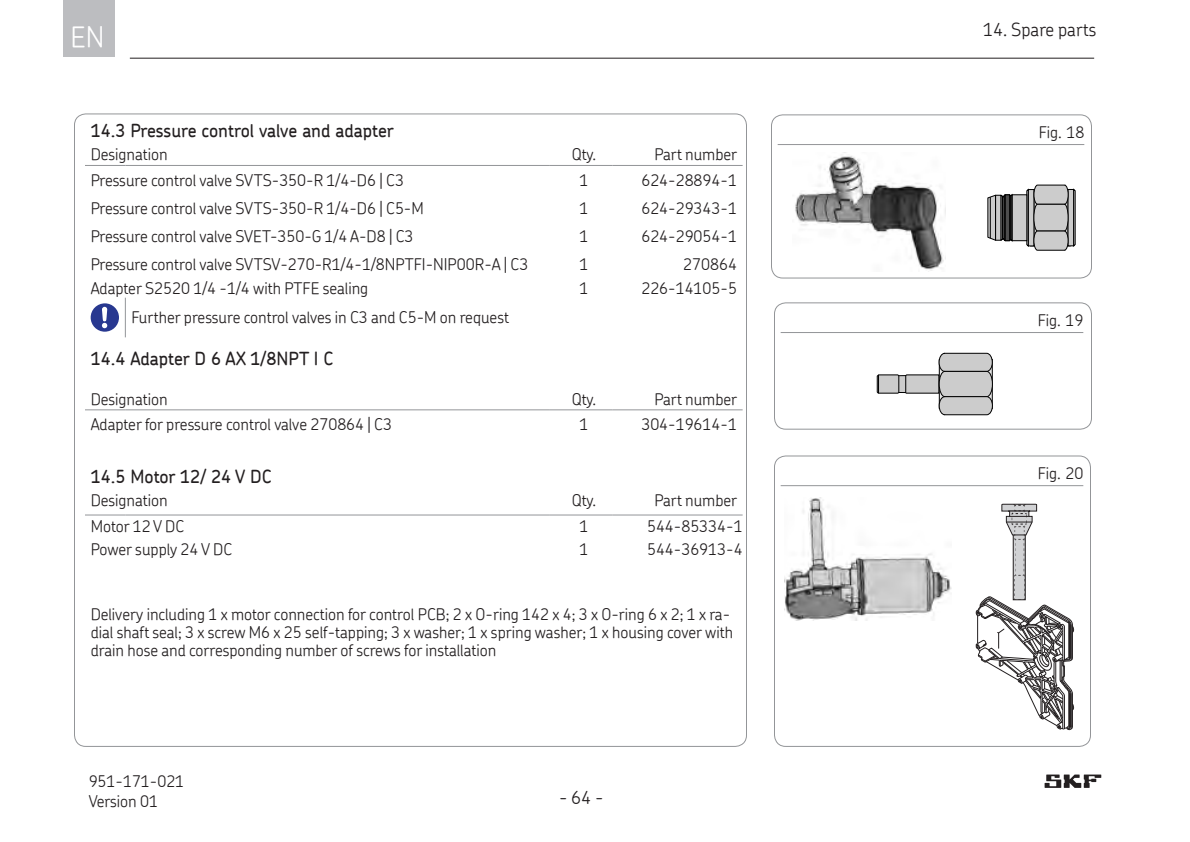
<style>
.page{position:relative;width:1190px;height:842px;background:#fff}
.page>*{position:absolute;margin:0;border:0;box-sizing:border-box;transform-origin:0 0}
.t1{font:300 28px "SKF Chevin";color:#fff}
.t2{font:500 18px "SKF Chevin";color:#231f20}
.t3{font:300 18px "SKF Chevin";color:#231f20}
.Tabellen_Bodytext{font:300 16px/18px "SKF Chevin";color:#231f20}
.Rahmenüberschrift{font:300 16px "SKF Chevin";color:#231f20}
</style>
<div class="page">
<div style="left:63px;top:0;width:52px;height:57px;background:#bcbdc0"></div>
<hr style="left:130px;top:58px;width:964px;height:1px;background:#231f20">
<svg style="left:1045px;top:775px;width:56px;height:13px"></svg>
<hr style="left:85px;top:515px;width:40px;height:1px;background:#939598">
<hr style="left:125px;top:515px;width:425px;height:1px;background:#939598">
<hr style="left:550px;top:515px;width:62px;height:1px;background:#939598">
<hr style="left:85px;top:409px;width:40px;height:1px;background:#939598">
<hr style="left:125px;top:409px;width:425px;height:1px;background:#939598">
<hr style="left:550px;top:409px;width:62px;height:1px;background:#939598">
<hr style="left:612px;top:409px;width:131px;height:1px;background:#939598">
<hr style="left:85px;top:165px;width:40px;height:1px;background:#939598">
<hr style="left:125px;top:165px;width:425px;height:1px;background:#939598">
<hr style="left:550px;top:165px;width:62px;height:1px;background:#939598">
<hr style="left:612px;top:165px;width:131px;height:1px;background:#939598">
<hr style="left:612px;top:515px;width:131px;height:1px;background:#939598">
<hr style="left:125px;top:298px;width:1px;height:39px;background:#939598">
<div style="left:91px;top:303px;width:28px;height:29px;background:#283890;border-radius:50%"></div>
<svg style="left:102px;top:307px;width:5px;height:21px"></svg>
<hr style="left:778px;top:144px;width:306px;height:1px;background:#939598">
<img style="left:795px;top:152px;width:149px;height:119px">
<div style="left:771px;top:114px;width:321px;height:165px;border:1px solid #939598;border-radius:11px"></div>
<hr style="left:781px;top:332px;width:302px;height:1px;background:#939598">
<div style="left:774px;top:302px;width:318px;height:128px;border:1px solid #939598;border-radius:11px"></div>
<svg style="left:877px;top:353px;width:116px;height:62px"></svg>
<div style="left:1068px;top:189px;width:6px;height:57px;background:#ccc"></div>
<div style="left:1068px;top:189px;width:6px;height:57px;border:1px solid #000"></div>
<svg style="left:1074px;top:189px;width:1px;height:57px"></svg>
<div style="left:1028px;top:190px;width:6px;height:56px;background:#ccc"></div>
<div style="left:1028px;top:190px;width:6px;height:56px;border:1px solid #000"></div>
<svg style="left:1027px;top:189px;width:1px;height:57px"></svg>
<svg style="left:1034px;top:185px;width:34px;height:65px;background:#b7b7b7"></svg>
<div style="left:1012px;top:195px;width:15px;height:46px;background:#ccc"></div>
<div style="left:1012px;top:195px;width:15px;height:46px;border:1px solid #000"></div>
<svg style="left:988px;top:195px;width:24px;height:46px"></svg>
<hr style="left:990px;top:197px;width:1px;height:41px;background:#000">
<hr style="left:781px;top:485px;width:302px;height:1px;background:#939598">
<div style="left:774px;top:455px;width:317px;height:292px;border:1px solid #939598;border-radius:11px"></div>
<svg style="left:976px;top:504px;width:98px;height:227px"></svg>
<img style="left:784px;top:497px;width:168px;height:124px">
<h1 class="t1" style="left:71px;top:19px;width:35px">EN</h1>
<p class="t3" style="left:983px;top:18px;width:115px">14. Spare parts</p>
<p class="t2" style="left:91px;top:119px;width:305px">14.3 Pressure control valve and adapter</p>
<p class="Tabellen_Bodytext" style="left:91px;top:145px;width:79px">Designation</p>
<p class="Tabellen_Bodytext" style="left:572px;top:145px;width:26px">Qty.</p>
<p class="Tabellen_Bodytext" style="left:654px;top:145px;width:84px">Part number</p>
<p class="Tabellen_Bodytext" style="left:91px;top:171px;width:315px">Pressure control valve SVTS-350-R 1/4-D6 | C3</p>
<p class="Tabellen_Bodytext" style="left:579px;top:171px;width:10px">1</p>
<p class="Tabellen_Bodytext" style="left:641px;top:171px;width:97px">624-28894-1</p>
<p class="Tabellen_Bodytext" style="left:91px;top:199px;width:335px">Pressure control valve SVTS-350-R 1/4-D6 | C5-M</p>
<p class="Tabellen_Bodytext" style="left:579px;top:199px;width:10px">1</p>
<p class="Tabellen_Bodytext" style="left:641px;top:199px;width:97px">624-29343-1</p>
<p class="Tabellen_Bodytext" style="left:91px;top:227px;width:324px">Pressure control valve SVET-350-G 1/4 A-D8 | C3</p>
<p class="Tabellen_Bodytext" style="left:579px;top:227px;width:10px">1</p>
<p class="Tabellen_Bodytext" style="left:641px;top:227px;width:97px">624-29054-1</p>
<p class="Tabellen_Bodytext" style="left:91px;top:255px;width:439px">Pressure control valve SVTSV-270-R1/4-1/8NPTFI-NIP00R-A | C3</p>
<p class="Tabellen_Bodytext" style="left:579px;top:255px;width:10px">1</p>
<p class="Tabellen_Bodytext" style="left:683px;top:255px;width:55px">270864</p>
<p class="Tabellen_Bodytext" style="left:91px;top:279px;width:279px">Adapter S2520 1/4 -1/4 with PTFE sealing</p>
<p class="Tabellen_Bodytext" style="left:579px;top:279px;width:10px">1</p>
<p class="Tabellen_Bodytext" style="left:641px;top:279px;width:97px">226-14105-5</p>
<p class="Tabellen_Bodytext" style="left:132px;top:308px;width:379px">Further pressure control valves in C3 and C5-M on request</p>
<p class="t2" style="left:91px;top:347px;width:244px">14.4 Adapter D 6 AX 1/8NPT I C</p>
<p class="Tabellen_Bodytext" style="left:91px;top:390px;width:79px">Designation</p>
<p class="Tabellen_Bodytext" style="left:572px;top:390px;width:26px">Qty.</p>
<p class="Tabellen_Bodytext" style="left:654px;top:390px;width:84px">Part number</p>
<p class="Tabellen_Bodytext" style="left:91px;top:415px;width:303px">Adapter for pressure control valve 270864 | C3</p>
<p class="Tabellen_Bodytext" style="left:579px;top:415px;width:10px">1</p>
<p class="Tabellen_Bodytext" style="left:641px;top:415px;width:97px">304-19614-1</p>
<p class="t2" style="left:91px;top:465px;width:183px">14.5 Motor 12/ 24 V DC</p>
<p class="Tabellen_Bodytext" style="left:91px;top:491px;width:79px">Designation</p>
<p class="Tabellen_Bodytext" style="left:572px;top:491px;width:26px">Qty.</p>
<p class="Tabellen_Bodytext" style="left:654px;top:491px;width:84px">Part number</p>
<p class="Tabellen_Bodytext" style="left:91px;top:517px;width:95px">Motor 12 V DC</p>
<p class="Tabellen_Bodytext" style="left:579px;top:517px;width:10px">1</p>
<p class="Tabellen_Bodytext" style="left:647px;top:517px;width:97px">544-85334-1</p>
<p class="Tabellen_Bodytext" style="left:91px;top:540px;width:143px">Power supply 24 V DC</p>
<p class="Tabellen_Bodytext" style="left:579px;top:540px;width:10px">1</p>
<p class="Tabellen_Bodytext" style="left:647px;top:540px;width:97px">544-36913-4</p>
<p class="Tabellen_Bodytext" style="left:91px;top:605px;width:644px">Delivery including 1 x motor connection for control PCB; 2 x O-ring 142 x 4; 3 x O-ring 6 x 2; 1 x ra&shy;dial shaft seal; 3 x screw M6 x 25 self-tapping; 3 x washer; 1 x spring washer; 1 x housing cover with drain hose and corresponding number of screws for installation</p>
<p class="Tabellen_Bodytext" style="left:89px;top:771px;width:97px;line-height:20px">951-171-021<br>Version 01</p>
<p class="t3" style="left:559px;top:786px;width:46px">- 64 -</p>
<p class="Rahmenüberschrift" style="left:1039px;top:122px;width:47px">Fig. 18</p>
<p class="Rahmenüberschrift" style="left:1038px;top:310px;width:47px">Fig. 19</p>
<p class="Rahmenüberschrift" style="left:1038px;top:463px;width:47px">Fig. 20</p>
</div>
